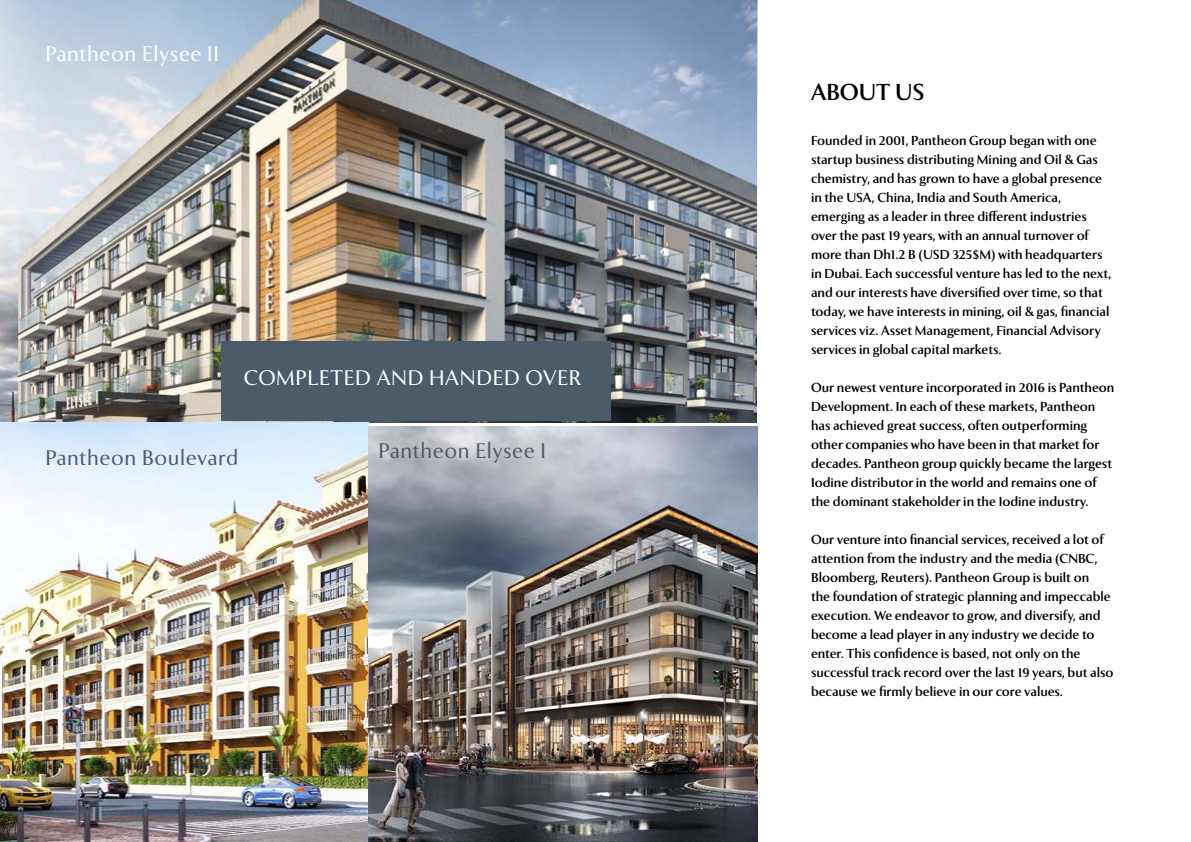
<style>
.page{position:relative;width:1191px;height:842px;background:#fff}
.page>*{position:absolute;margin:0;border:0;box-sizing:border-box;transform-origin:0 0}
.t1{font:700 23px "Exemplar Pro";color:#000}
.t2{font:21px "Exemplar Pro";letter-spacing:.03em;color:#fff}
.t3{font:21px "Exemplar Pro";letter-spacing:.03em;color:#4c5b69}
.t4{font:700 13px/19px "Exemplar Pro";color:#000}
</style>
<div class="page">
<img style="left:0;top:0;width:757px;height:422px">
<img style="left:0;top:422px;width:368px;height:420px">
<img style="left:368px;top:426px;width:389px;height:416px">
<div style="left:221px;top:342px;width:389px;height:79px;background:#4c5b69"></div>
<h2 class="t2" style="left:45px;top:42px;width:175px">Pantheon Elysee II</h2>
<h2 class="t2" style="left:244px;top:365px;width:339px">COMPLETED AND HANDED OVER</h2>
<h2 class="t3" style="left:45px;top:446px;width:194px">Pantheon Boulevard</h2>
<h2 class="t3" style="left:378px;top:438px;width:169px">Pantheon Elysee I</h2>
<h1 class="t1" style="left:811px;top:78px;width:115px">ABOUT US</h1>
<p class="t4" style="left:811px;top:131px;width:302px">Founded in 2001, Pantheon Group began with one startup business distributing Mining and Oil &amp; Gas chemistry, and has grown to have a global presence in the USA, China, India and South America, emerging as a leader in three different industries over the past 19 years, with an annual turnover of more than Dh1.2 B (USD 325$M) with headquarters in Dubai. Each successful venture has led to the next, and our interests have diversified over time, so that today, we have interests in mining, oil &amp; gas, financial services viz. Asset Management, Financial Advisory services in global capital markets.</p>
<p class="t4" style="left:811px;top:378px;width:305px">Our newest venture incorporated in 2016 is Pantheon Development. In each of these markets, Pantheon has achieved great success, often outperforming other companies who have been in that market for decades. Pantheon group quickly became the largest Iodine distributor in the world and remains one of the dominant stakeholder in the Iodine industry.</p>
<p class="t4" style="left:811px;top:530px;width:304px">Our venture into financial services, received a lot of attention from the industry and the media (CNBC, Bloomberg, Reuters). Pantheon Group is built on<br>the foundation of strategic planning and impeccable execution. We endeavor to grow, and diversify, and become a lead player in any industry we decide to enter. This confidence is based, not only on the successful track record over the last 19 years, but also because we firmly believe in our core values.</p>
</div>
